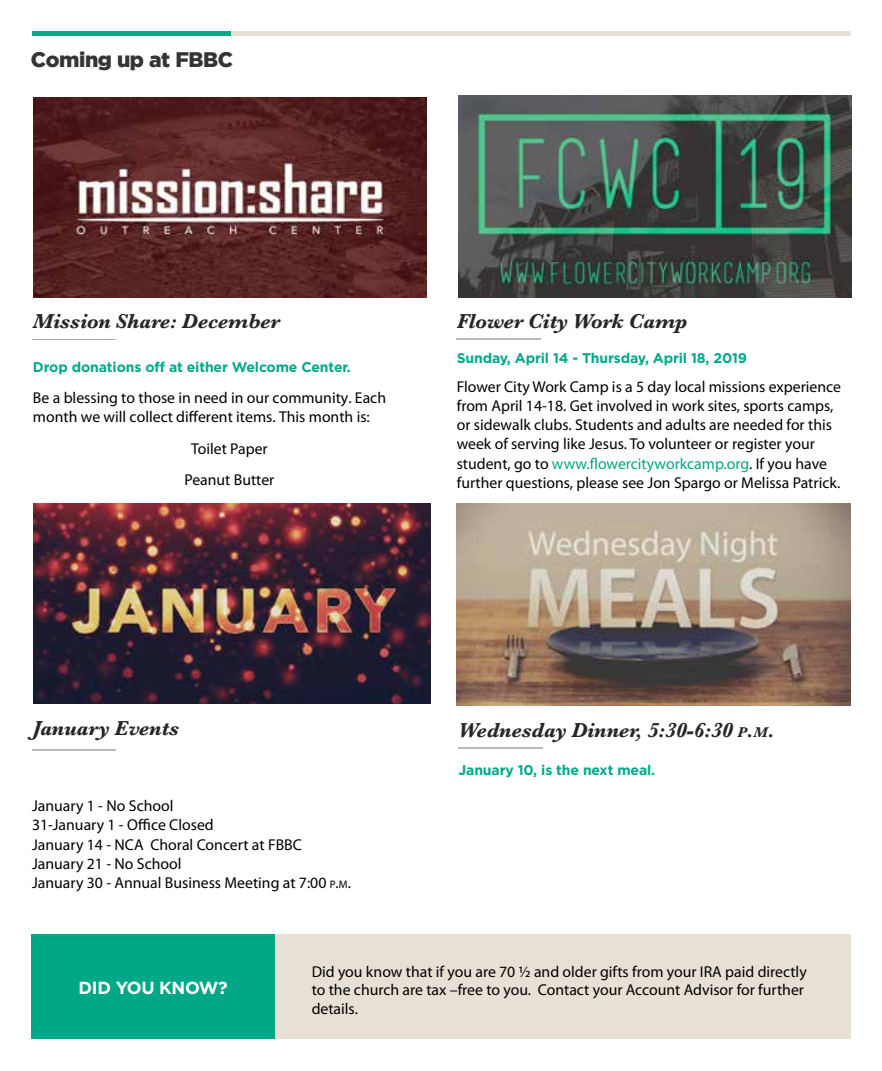
<style>
.page{position:relative;width:882px;height:1071px;background:#fff}
.page>*{position:absolute;margin:0;border:0;box-sizing:border-box;transform-origin:0 0}
.t1{font:italic 700 21px "Baskerville";letter-spacing:-.01em;color:#282727}
.t2{font:900 21px "Gotham";letter-spacing:-.02em;color:#343433}
.t3{font:700 17.5px "Gotham";letter-spacing:-.02em;color:#fff}
.t4{font:15.75px/19.2px "Myriad Pro";color:#000101}
.t5{font:15.75px/18.9px "Myriad Pro";color:#000}
.t6{font:italic 700 15.75px "Baskerville";color:#939598}
.t7{font:700 14px "Gotham";letter-spacing:-.01em;color:#00a988}
.s1{color:#00a881}
.s2{font-size:11.03px}
.s3{font-style:inherit}
.s4{font-size:14.7px}
</style>
<div class="page">
<div style="left:275px;top:934px;width:575px;height:106px;background:#e8e0d5"></div>
<div style="left:32px;top:934px;width:243px;height:106px;background:#00a888"></div>
<hr style="left:33px;top:32px;width:199px;height:4px;background:#00a988">
<hr style="left:232px;top:32px;width:619px;height:4px;background:#e8e0d5">
<img style="left:33px;top:98px;width:393px;height:199px">
<hr style="left:459px;top:747px;width:84px;height:2px;background:#bbbaba">
<img style="left:457px;top:504px;width:394px;height:201px">
<hr style="left:457px;top:338px;width:84px;height:2px;background:#bbbaba">
<img style="left:459px;top:95px;width:392px;height:202px">
<hr style="left:32px;top:749px;width:84px;height:2px;background:#bbbaba">
<img style="left:33px;top:504px;width:397px;height:199px">
<h1 class="t2" style="left:31px;top:47px;width:204px">Coming up at FBBC</h1>
<h1 class="t1" style="left:33px;top:307px;width:248px">Mission Share: December</h1>
<p class="t6" style="left:33px;top:322px;width:85px">___________</p>
<p class="t7" style="left:33px;top:359px;width:319px">Drop donations off at either Welcome Center.</p>
<p class="t4" style="left:33px;top:388px;width:355px">Be a blessing to those in need in our community. Each month we will collect different items. This month is:</p>
<p class="t4" style="left:184px;top:433px;width:92px;line-height:31.5px;text-align:center">Toilet Paper<br>Peanut Butter</p>
<h1 class="t1" style="left:457px;top:307px;width:232px">Flower City Work Camp</h1>
<p class="t7" style="left:457px;top:350px;width:292px">Sunday, April 14 - Thursday, April 18, 2019</p>
<p class="t4" style="left:457px;top:376px;width:386px">Flower City Work Camp is a 5 day local missions experience from April 14-18. Get involved in work sites, sports camps, or sidewalk clubs. Students and adults are needed for this week of serving like Jesus. To volunteer or register your student, go to <span class="s1">www.flowercityworkcamp.org</span>. If you have further questions, please see Jon Spargo or Melissa Patrick.</p>
<h1 class="t1" style="left:32px;top:714px;width:148px">January Events</h1>
<p class="t4" style="left:32px;top:796px;width:320px">January 1 - No School<br>31-January 1 - Office Closed<br>January 14 - NCA Choral Concert at FBBC<br>January 21 - No School<br>January 30 - Annual Business Meeting at 7:00 <span class="s2">p</span><span class="s3">.</span><span class="s2">m</span>.</p>
<h1 class="t1" style="left:459px;top:715px;width:318px">Wednesday Dinner, 5:30-6:30 <span class="s4">p</span><span class="s3">.</span><span class="s4">m</span>.</h1>
<p class="t7" style="left:459px;top:762px;width:198px">January 10, is the next meal.</p>
<p class="t3" style="left:79px;top:978px;width:151px">DID YOU KNOW?</p>
<p class="t5" style="left:312px;top:962px;width:497px">Did you know that if you are 70 ½ and older gifts from your IRA paid directly to the church are tax –free to you. Contact your Account Advisor for further details.</p>
</div>
